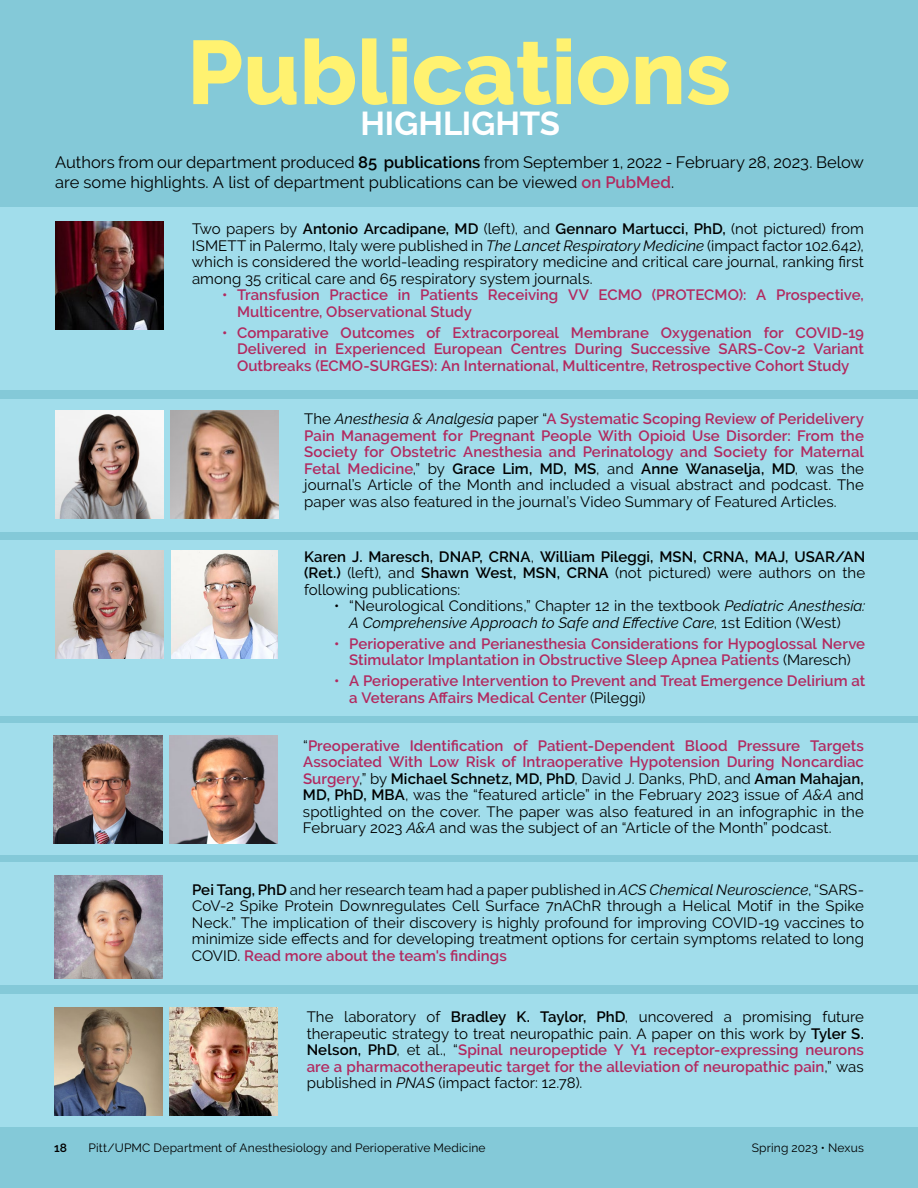
<style>
.page{position:relative;width:918px;height:1188px;background:#84c9d8}
.page>*{position:absolute;margin:0;border:0;box-sizing:border-box;transform-origin:0 0}
.t1{font:800 90px "Raleway";color:#fff270}
.t2{font:700 33px "Raleway";color:#fff}
.t3{font:16.5px/19.8px "Raleway";color:#000}
.t4{font:15px/16.5px "Raleway";letter-spacing:.005em;color:#000;text-align:justify}
.t5{font:600 15px/16.5px "Raleway";letter-spacing:.005em;color:#b2295f;text-align:justify}
.t6{font:600 15px/16.5px "Raleway";letter-spacing:.005em;color:#000;text-align:justify}
.t7{font:12px "Raleway";letter-spacing:.015em;color:#000}
.t8{font:600 12px "Raleway";color:#000}
.s1{font-weight:600}
.s2{font-weight:600;color:#b2295f}
.s3{font-style:italic}
.s4{font-weight:400;color:#000}
.s5{font-weight:400;font-style:italic;color:#000}
.s6{color:#000}
.s7{font-weight:400}
</style>
<div class="page">
<div style="left:0;top:723px;width:918px;height:132px;background:#a1ddeb"></div>
<div style="left:0;top:862px;width:918px;height:124px;background:#a1ddeb"></div>
<div style="left:0;top:994px;width:918px;height:132px;background:#a1ddeb"></div>
<div style="left:0;top:400px;width:918px;height:132px;background:#a1ddeb"></div>
<div style="left:0;top:207px;width:918px;height:183px;background:#a1ddeb"></div>
<img style="left:169px;top:735px;width:109px;height:108px">
<img style="left:54px;top:875px;width:108px;height:104px">
<div style="left:0;top:540px;width:918px;height:176px;background:#a1ddeb"></div>
<img style="left:171px;top:550px;width:107px;height:108px">
<img style="left:55px;top:550px;width:109px;height:108px">
<img style="left:54px;top:735px;width:108px;height:108px">
<img style="left:170px;top:410px;width:109px;height:108px">
<img style="left:55px;top:410px;width:109px;height:108px">
<img style="left:55px;top:222px;width:109px;height:108px">
<img style="left:169px;top:1007px;width:109px;height:108px">
<img style="left:54px;top:1007px;width:108px;height:108px">
<h1 class="t1" style="left:187px;top:21px;width:545px">Publications</h1>
<h2 class="t2" style="left:360px;top:105px;width:201px">HIGHLIGHTS</h2>
<p class="t3" style="left:55px;top:152px;width:810px">Authors from our department produced <span class="s1">85 publications</span> from September 1, 2022 - February 28, 2023. Below are some highlights. A list of department publications can be viewed <span class="s2">on PubMed</span>.</p>
<p class="t4" style="left:192px;top:221px;width:674px">Two papers by <span class="s1">Antonio Arcadipane, MD</span> (left), and <span class="s1">Gennaro Martucci, PhD,</span> (not pictured) from ISMETT in Palermo, Italy were published in <span class="s3">The Lancet Respiratory Medicine</span> (impact factor 102.642), which is considered the world-leading respiratory medicine and critical care journal, ranking first among 35 critical care and 65 respiratory system journals.</p>
<p class="t5" style="left:237px;top:287px;width:628px;text-indent:-15px">• Transfusion Practice in Patients Receiving VV ECMO (PROTECMO): A Prospective,<br>Multicentre, Observational Study</p>
<p class="t5" style="left:237px;top:324px;width:629px;text-indent:-15px">• Comparative Outcomes of Extracorporeal Membrane Oxygenation for COVID-19<br>Delivered in Experienced European Centres During Successive SARS-Cov-2 Variant Outbreaks (ECMO-SURGES): An International, Multicentre, Retrospective Cohort Study</p>
<p class="t5" style="left:304px;top:411px;width:561px"><span class="s4">The</span> <span class="s5">Anesthesia &amp; Analgesia</span> <span class="s4">paper “</span>A Systematic Scoping Review of Peridelivery Pain Management for Pregnant People With Opioid Use Disorder: From the Society for Obstetric Anesthesia and Perinatology and Society for Maternal Fetal Medicine<span class="s4">,” by</span> <span class="s6">Grace Lim, MD, MS</span><span class="s4">, and</span> <span class="s6">Anne Wanaselja, MD</span><span class="s4">, was the journal’s Article of the Month and included a visual abstract and podcast. The paper was also featured in the journal’s Video Summary of Featured Articles.</span></p>
<p class="t6" style="left:304px;top:548px;width:562px">Karen J. Maresch, DNAP, CRNA<span class="s7">,</span> William Pileggi, MSN, CRNA, MAJ, USAR/AN (Ret.) <span class="s7">(left), and</span> Shawn West, MSN, CRNA <span class="s7">(not pictured) were authors on the following publications:</span></p>
<p class="t4" style="left:349px;top:598px;width:517px;text-indent:-15px">• “Neurological Conditions,” Chapter 12 in the textbook <span class="s3">Pediatric Anesthesia:<br>A Comprehensive Approach to Safe and Effective Care</span>, 1st Edition (West)</p>
<p class="t5" style="left:334px;top:635px;width:532px;text-align:center">• Perioperative and Perianesthesia Considerations for Hypoglossal Nerve<br>Stimulator Implantation in Obstructive Sleep Apnea Patients <span class="s4">(Maresch)</span></p>
<p class="t5" style="left:349px;top:673px;width:518px;text-indent:-15px">• A Perioperative Intervention to Prevent and Treat Emergence Delirium at a Veterans Affairs Medical Center <span class="s4">(Pileggi)</span></p>
<p class="t4" style="left:303px;top:737px;width:563px">“<span class="s2">Preoperative Identification of Patient-Dependent Blood Pressure Targets Associated With Low Risk of Intraoperative Hypotension During Noncardiac Surgery</span>,” by <span class="s1">Michael Schnetz, MD, PhD</span>, David J. Danks, PhD, and <span class="s1">Aman Mahajan, MD, PhD, MBA</span>, was the “featured article” in the February 2023 issue of <span class="s3">A&amp;A</span> and spotlighted on the cover. The paper was also featured in an infographic in the February 2023 <span class="s3">A&amp;A</span> and was the subject of an “Article of the Month” podcast.</p>
<p class="t4" style="left:192px;top:881px;width:674px"><span class="s1">Pei Tang, PhD</span> and her research team had a paper published in <span class="s3">ACS Chemical Neuroscience</span>, “SARS-CoV-2 Spike Protein Downregulates Cell Surface α7nAChR through a Helical Motif in the Spike Neck.” The implication of their discovery is highly profound for improving COVID-19 vaccines to minimize side effects and for developing treatment options for certain symptoms related to long COVID. <span class="s2">Read more about the team's findings</span></p>
<p class="t4" style="left:307px;top:1009px;width:559px">The laboratory of <span class="s1">Bradley K. Taylor, PhD</span>, uncovered a promising future therapeutic strategy to treat neuropathic pain. A paper on this work by <span class="s1">Tyler S.<br>Nelson, PhD</span>, et al., “<span class="s2">Spinal neuropeptide Y Y1 receptor-expressing neurons are a pharmacotherapeutic target for the alleviation of neuropathic pain</span>,” was published in <span class="s3">PNAS</span> (impact factor: 12.78).</p>
<p class="t8" style="left:54px;top:1141px;width:14px">18</p>
<p class="t7" style="left:88px;top:1141px;width:399px">Pitt/UPMC Department of Anesthesiology and Perioperative Medicine</p>
<p class="t7" style="left:752px;top:1141px;width:114px">Spring 2023 • Nexus</p>
</div>
